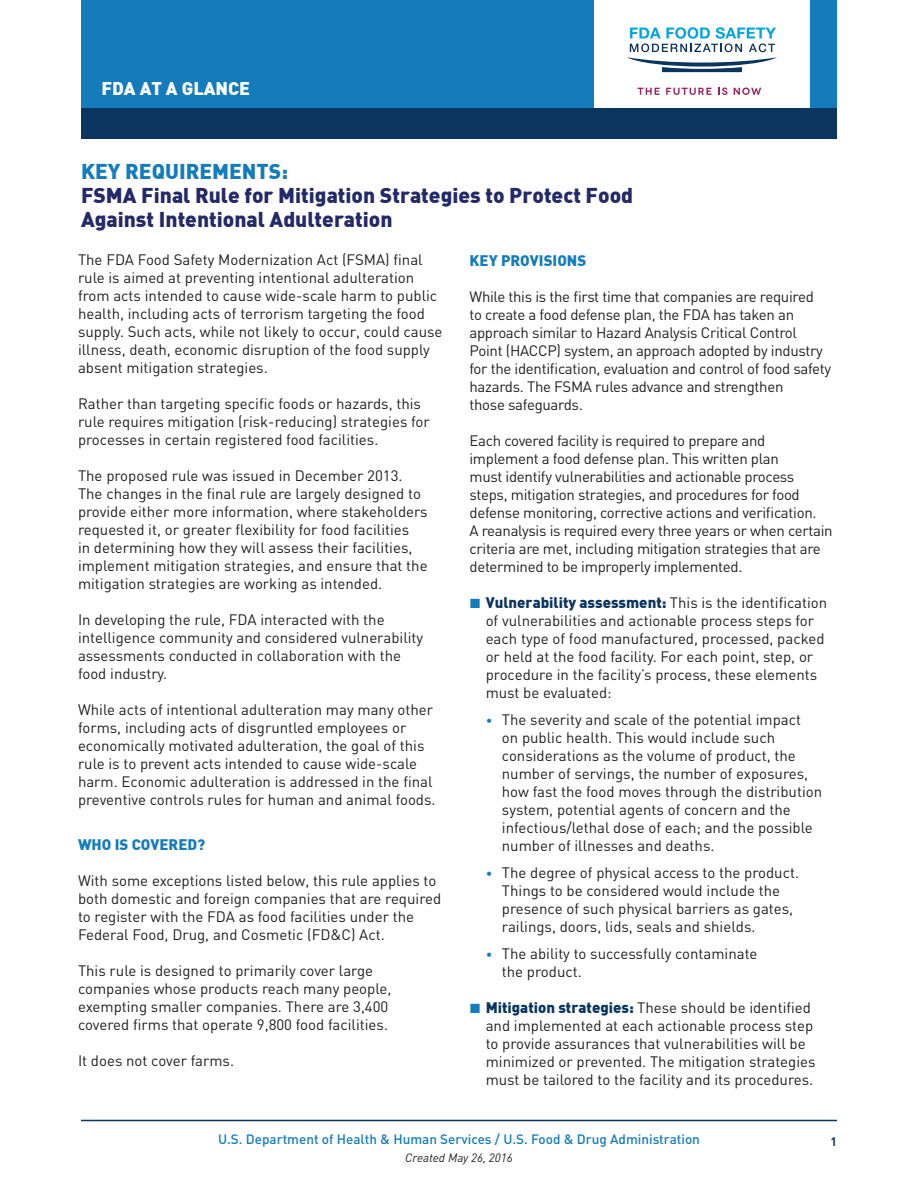
<style>
.page{position:relative;width:918px;height:1188px;background:#fff}
.page>*{position:absolute;margin:0;border:0;box-sizing:border-box;transform-origin:0 0}
.t1{font:900 21px/24px "DIN";color:#242968}
.t2{font:900 21px "DIN";color:#157cbc}
.t3{font:900 18px "DIN";color:#fff}
.FSMA_body_copy{font:15px/18px "DIN";color:#231f20}
.FSMA_body_copy-2{font:15px/18px "DIN";letter-spacing:-.02em;color:#231f20}
.FSMA_-_Non_numbered{font:900 15px "DIN";color:#157cbc}
.t4{font:500 13.5px "DIN";color:#157cbc}
.t5{font:italic 12px "DIN";color:#231f20}
.t6{font:12px "DIN Bold";color:#0a355e}
.s1{font-weight:900;color:#0a355e}
.s2{font-size:12.75px;color:#157cbc}
</style>
<div class="page">
<div style="left:81px;top:0;width:756px;height:117px;background:#157cbc"></div>
<div style="left:594px;top:0;width:216px;height:108px;background:#fff"></div>
<div style="left:81px;top:108px;width:756px;height:30px;background:#0a355e"></div>
<hr style="left:81px;top:1120px;width:756px;height:1px;background:#0a355e">
<svg style="left:627px;top:27px;width:150px;height:45px"></svg>
<svg style="left:638px;top:88px;width:22px;height:7px"></svg>
<svg style="left:666px;top:88px;width:46px;height:7px"></svg>
<svg style="left:718px;top:88px;width:9px;height:7px"></svg>
<svg style="left:734px;top:88px;width:27px;height:7px"></svg>
<p class="t3" style="left:102px;top:77px;width:150px">FDA AT A GLANCE</p>
<p class="t2" style="left:81px;top:157px;width:209px">KEY REQUIREMENTS:</p>
<p class="t1" style="left:81px;top:182px;width:554px">FSMA Final Rule for Mitigation Strategies to Protect Food<br>Against Intentional Adulteration</p>
<p class="FSMA_body_copy" style="left:78px;top:251px;width:366px">The FDA Food Safety Modernization Act (FSMA) final rule is aimed at preventing intentional adulteration from acts intended to cause wide-scale harm to public health, including acts of terrorism targeting the food supply. Such acts, while not likely to occur, could cause illness, death, economic disruption of the food supply absent mitigation strategies.</p>
<p class="FSMA_body_copy" style="left:78px;top:395px;width:353px">Rather than targeting specific foods or hazards, this rule requires mitigation (risk-reducing) strategies for processes in certain registered food facilities.</p>
<p class="FSMA_body_copy" style="left:78px;top:467px;width:351px">The proposed rule was issued in December 2013.<br>The changes in the final rule are largely designed to provide either more information, where stakeholders requested it, or greater flexibility for food facilities<br>in determining how they will assess their facilities, implement mitigation strategies, and ensure that the mitigation strategies are working as intended.</p>
<p class="FSMA_body_copy" style="left:78px;top:611px;width:347px">In developing the rule, FDA interacted with the intelligence community and considered vulnerability assessments conducted in collaboration with the food industry.</p>
<p class="FSMA_body_copy" style="left:78px;top:701px;width:359px">While acts of intentional adulteration may many other forms, including acts of disgruntled employees or economically motivated adulteration, the goal of this rule is to prevent acts intended to cause wide-scale harm. Economic adulteration is addressed in the final preventive controls rules for human and animal foods.</p>
<p class="FSMA_-_Non_numbered" style="left:78px;top:835px;width:129px">WHO IS COVERED?</p>
<p class="FSMA_body_copy" style="left:78px;top:872px;width:365px">With some exceptions listed below, this rule applies to both domestic and foreign companies that are required to register with the FDA as food facilities under the Federal Food, Drug, and Cosmetic (FD&amp;C) Act.</p>
<p class="FSMA_body_copy" style="left:78px;top:962px;width:315px">This rule is designed to primarily cover large companies whose products reach many people, exempting smaller companies. There are 3,400 covered firms that operate 9,800 food facilities.</p>
<p class="FSMA_body_copy" style="left:78px;top:1052px;width:158px">It does not cover farms.</p>
<p class="FSMA_-_Non_numbered" style="left:470px;top:251px;width:118px">KEY PROVISIONS</p>
<p class="FSMA_body_copy-2" style="left:470px;top:288px;width:363px">While this is the first time that companies are required<br>to create a food defense plan, the FDA has taken an approach similar to Hazard Analysis Critical Control Point (HACCP) system, an approach adopted by industry for the identification, evaluation and control of food safety hazards. The FSMA rules advance and strengthen<br>those safeguards.</p>
<p class="FSMA_body_copy-2" style="left:470px;top:432px;width:365px">Each covered facility is required to prepare and implement a food defense plan. This written plan<br>must identify vulnerabilities and actionable process steps, mitigation strategies, and procedures for food defense monitoring, corrective actions and verification.<br>A reanalysis is required every three years or when certain criteria are met, including mitigation strategies that are determined to be improperly implemented.</p>
<p class="FSMA_body_copy" style="left:486px;top:594px;width:343px"><span class="s1">Vulnerability assessment:</span> This is the identification of vulnerabilities and actionable process steps for each type of food manufactured, processed, packed or held at the food facility. For each point, step, or procedure in the facility’s process, these elements must be evaluated:</p>
<p class="FSMA_body_copy" style="left:502px;top:711px;width:322px;text-indent:-16px"><span class="s2">•</span> The severity and scale of the potential impact<br>on public health. This would include such considerations as the volume of product, the number of servings, the number of exposures, how fast the food moves through the distribution system, potential agents of concern and the infectious/lethal dose of each; and the possible number of illnesses and deaths.</p>
<p class="FSMA_body_copy" style="left:502px;top:864px;width:299px;text-indent:-16px"><span class="s2">•</span> The degree of physical access to the product.<br>Things to be considered would include the presence of such physical barriers as gates, railings, doors, lids, seals and shields.</p>
<p class="FSMA_body_copy" style="left:502px;top:945px;width:257px;text-indent:-16px"><span class="s2">•</span> The ability to successfully contaminate the product.</p>
<p class="FSMA_body_copy" style="left:486px;top:999px;width:331px"><span class="s1">Mitigation strategies:</span> These should be identified and implemented at each actionable process step to provide assurances that vulnerabilities will be minimized or prevented. The mitigation strategies must be tailored to the facility and its procedures.</p>
<p class="t4" style="left:218px;top:1130px;width:483px">U.S. Department of Health &amp; Human Services / U.S. Food &amp; Drug Administration</p>
<p class="t6" style="left:830px;top:1134px;width:8px">1</p>
<p class="t5" style="left:405px;top:1150px;width:109px">Created May 26, 2016</p>
</div>
